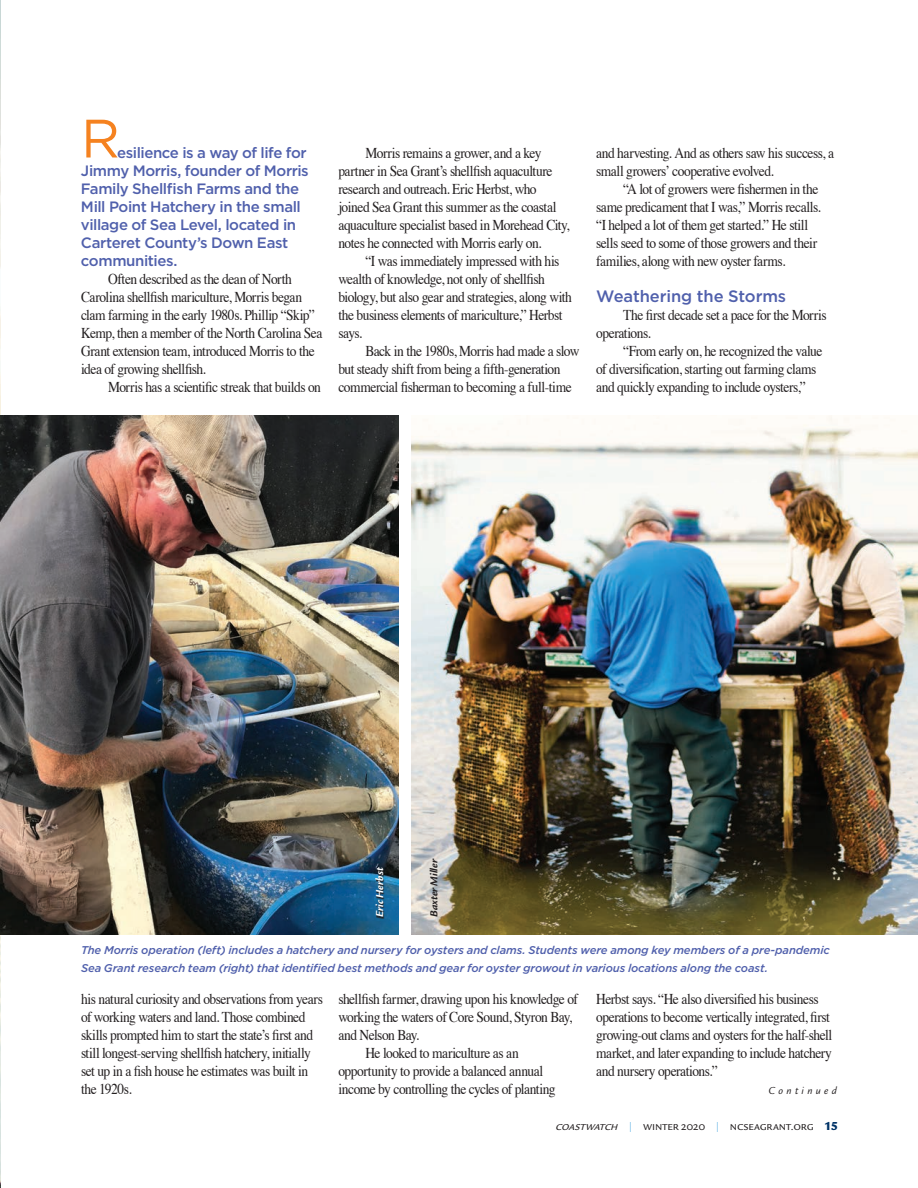
<style>
.page{position:relative;width:918px;height:1188px;background:#fff}
.page>*{position:absolute;margin:0;border:0;box-sizing:border-box;transform-origin:0 0}
.t1{font:54px "Gotham";color:#f58220}
.t2{font:500 16.5px "Gotham";letter-spacing:-.005em;color:#5060ac}
.t3{font:15px/18px "Times";letter-spacing:-.035em;color:#231f20;scale:.9 1}
.t4{font:500 15px/18px "Gotham";letter-spacing:-.03em;color:#5060ac}
.t5{font:12px "Legacy Sans SC";letter-spacing:-.01em;color:#231f20}
.t6{font:italic 500 11.25px/18px "Gotham";letter-spacing:-.01em;color:#5060ac}
.t7{font:italic 700 10.5px "Legacy Sans";color:#231f20}
.t8{font:italic 700 10.5px "Legacy Sans";color:#fff}
.t9{font:italic 10.5px "Legacy Sans";color:#231f20}
.s1{font-style:italic}
.s2{font-weight:500;color:#78bde8}
.s3{font-family:"Legacy Sans";font-weight:900;color:#003367}
</style>
<div class="page">
<img style="left:0;top:0;width:1px;height:1188px">
<img style="left:0;top:416px;width:399px;height:519px">
<img style="left:412px;top:416px;width:506px;height:519px">
<svg style="left:376px;top:867px;width:9px;height:52px"></svg>
<p class="t1" style="left:81px;top:104px;width:41px">R</p>
<p class="t4" style="left:81px;top:143px;width:229px;text-indent:36px">esilience is a way of life for<br>Jimmy Morris, founder of Morris<br>Family Shellfish Farms and the<br>Mill Point Hatchery in the small village of Sea Level, located in<br>Carteret County’s Down East communities.</p>
<p class="t3" style="left:81px;top:268px;width:270px;text-indent:27px">Often described as the dean of North Carolina shellfish mariculture, Morris began clam farming in the early 1980s. Phillip “Skip” Kemp, then a member of the North Carolina Sea Grant extension team, introduced Morris to the idea of growing shellfish.</p>
<p class="t3" style="left:108px;top:376px;width:238px">Morris has a scientific streak that builds on</p>
<p class="t3" style="left:338px;top:142px;width:258px;text-indent:27px">Morris remains a grower, and a key partner in Sea Grant’s shellfish aquaculture research and outreach. Eric Herbst, who joined Sea Grant this summer as the coastal aquaculture specialist based in Morehead City, notes he connected with Morris early on.</p>
<p class="t3" style="left:338px;top:250px;width:261px;text-indent:27px">“I was immediately impressed with his wealth of knowledge, not only of shellfish biology, but also gear and strategies, along with the business elements of mariculture,” Herbst says.</p>
<p class="t3" style="left:338px;top:340px;width:269px;text-indent:27px">Back in the 1980s, Morris had made a slow but steady shift from being a fifth-generation commercial fisherman to becoming a full-time</p>
<p class="t3" style="left:596px;top:142px;width:266px">and harvesting. And as others saw his success, a small growers’ cooperative evolved.</p>
<p class="t3" style="left:596px;top:178px;width:251px;text-indent:27px">“A lot of growers were fishermen in the same predicament that I was,” Morris recalls. “I helped a lot of them get started.” He still sells seed to some of those growers and their families, along with new oyster farms.</p>
<p class="t2" style="left:596px;top:285px;width:192px">Weathering the Storms</p>
<p class="t3" style="left:596px;top:304px;width:258px;text-indent:27px">The first decade set a pace for the Morris operations.</p>
<p class="t3" style="left:596px;top:340px;width:253px;text-indent:27px">“From early on, he recognized the value of diversification, starting out farming clams and quickly expanding to include oysters,”</p>
<p class="t8" style="left:373px;top:917px;width:51px;rotate:-90deg">Eric Herbst</p>
<p class="t7" style="left:428px;top:917px;width:60px;rotate:-90deg">Baxter Miller</p>
<p class="t6" style="left:81px;top:941px;width:750px">The Morris operation (left) includes a hatchery and nursery for oysters and clams. Students were among key members of a pre-pandemic<br>Sea Grant research team (right) that identified best methods and gear for oyster growout in various locations along the coast.</p>
<p class="t3" style="left:81px;top:988px;width:270px">his natural curiosity and observations from years of working waters and land. Those combined skills prompted him to start the state’s first and still longest-serving shellfish hatchery, initially set up in a fish house he estimates was built in the 1920s.</p>
<p class="t3" style="left:338px;top:988px;width:268px">shellfish farmer, drawing upon his knowledge of working the waters of Core Sound, Styron Bay, and Nelson Bay.</p>
<p class="t3" style="left:338px;top:1042px;width:243px;text-indent:27px">He looked to mariculture as an opportunity to provide a balanced annual income by controlling the cycles of planting</p>
<p class="t3" style="left:596px;top:988px;width:264px">Herbst says. “He also diversified his business operations to become vertically integrated, first growing-out clams and oysters for the half-shell market, and later expanding to include hatchery and nursery operations.”</p>
<p class="t9" style="left:769px;top:1084px;width:70px">C o n t i n u e d</p>
<p class="t5" style="left:555px;top:1119px;width:284px"><span class="s1">coastwatch</span> <span class="s2">|</span> winter 2020 <span class="s2">|</span> ncseagrant.org <span class="s3">15</span></p>
</div>
